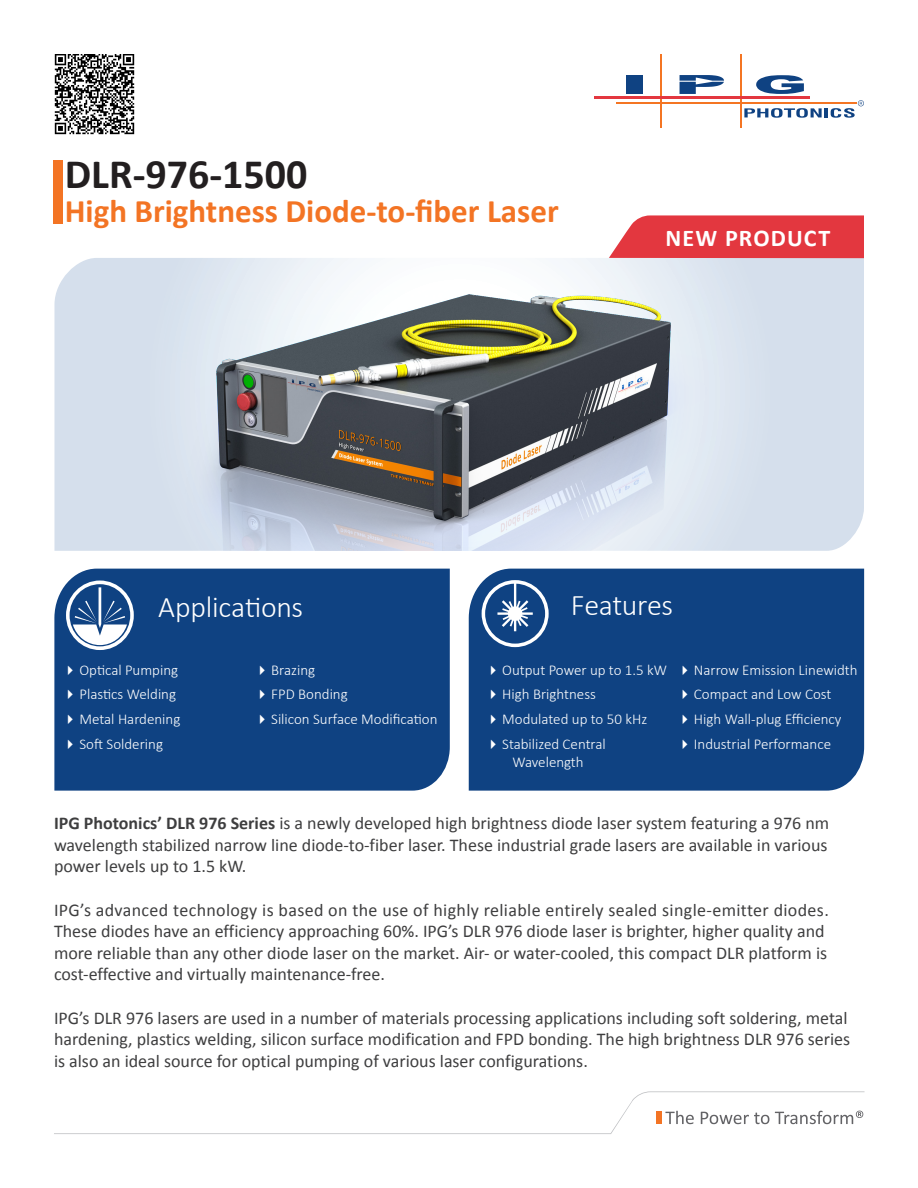
<style>
.page{position:relative;width:918px;height:1188px;background:#fff}
.page>*{position:absolute;margin:0;border:0;box-sizing:border-box;transform-origin:0 0}
.Heading{font:700 42px "Calibri";color:#231f20}
.Sub_Head{font:700 33px "Calibri";color:#f37424}
.t1{font:300 30px "Calibri";letter-spacing:-.01em;color:#fff}
.t2{font:700 24px "Calibri";letter-spacing:.045em;color:#fff}
.Body_Text{font:18px/21.6px "Calibri";color:#3e3e3f}
.t3{font:300 15px/18px "Calibri";color:#fff}
.s1{font-weight:700}
</style>
<div class="page">
<svg style="left:756px;top:75px;width:48px;height:19px"></svg>
<hr style="left:660px;top:54px;width:1px;height:74px;background:#f47523">
<hr style="left:617px;top:103px;width:240px;height:1px;background:#f47523">
<hr style="left:741px;top:54px;width:1px;height:74px;background:#f47523">
<hr style="left:594px;top:96px;width:215px;height:3px;background:#e3373f">
<svg style="left:744px;top:100px;width:120px;height:18px"></svg>
<div style="left:626px;top:75px;width:16px;height:6px;background:#0f4282"></div>
<div style="left:626px;top:82px;width:16px;height:12px;background:#0f4282"></div>
<svg style="left:680px;top:75px;width:44px;height:19px"></svg>
<svg style="left:54px;top:1091px;width:811px;height:43px"></svg>
<svg style="left:54px;top:223px;width:810px;height:328px"></svg>
<div style="left:54px;top:160px;width:9px;height:63px;background:#f37424"></div>
<svg style="left:609px;top:215px;width:255px;height:43px;background:#e4444c"></svg>
<img style="left:54px;top:54px;width:81px;height:80px">
<div style="left:469px;top:569px;width:395px;height:222px;background:#0f4282"></div>
<div style="left:54px;top:569px;width:396px;height:222px;background:#0f4282"></div>
<svg style="left:482px;top:580px;width:67px;height:67px"></svg>
<svg style="left:66px;top:581px;width:68px;height:69px"></svg>
<img style="left:165px;top:258px;width:552px;height:293px">
<svg style="left:68px;top:665px;width:5px;height:10px"></svg>
<svg style="left:68px;top:690px;width:5px;height:9px"></svg>
<svg style="left:68px;top:715px;width:5px;height:9px"></svg>
<svg style="left:68px;top:739px;width:5px;height:10px"></svg>
<svg style="left:260px;top:665px;width:5px;height:10px"></svg>
<svg style="left:260px;top:690px;width:5px;height:9px"></svg>
<svg style="left:260px;top:715px;width:5px;height:9px"></svg>
<svg style="left:491px;top:665px;width:5px;height:10px"></svg>
<svg style="left:491px;top:690px;width:5px;height:9px"></svg>
<svg style="left:491px;top:715px;width:5px;height:9px"></svg>
<svg style="left:491px;top:739px;width:5px;height:10px"></svg>
<svg style="left:683px;top:665px;width:4px;height:10px"></svg>
<svg style="left:683px;top:690px;width:4px;height:9px"></svg>
<svg style="left:683px;top:715px;width:4px;height:9px"></svg>
<svg style="left:683px;top:739px;width:4px;height:10px"></svg>
<p class="Heading" style="left:65px;top:147px;width:244px">DLR-976-1500</p>
<p class="Sub_Head" style="left:65px;top:190px;width:495px">High Brightness Diode-to-fiber Laser</p>
<p class="t2" style="left:666px;top:223px;width:166px">NEW PRODUCT</p>
<p class="t1" style="left:158px;top:588px;width:146px">Applications</p>
<p class="t1" style="left:571px;top:587px;width:104px">Features</p>
<p class="t3" style="left:80px;top:660px;width:100px">Optical Pumping</p>
<p class="t3" style="left:80px;top:685px;width:98px">Plastics Welding</p>
<p class="t3" style="left:80px;top:710px;width:102px">Metal Hardening</p>
<p class="t3" style="left:80px;top:735px;width:85px">Soft Soldering</p>
<p class="t3" style="left:271px;top:660px;width:46px">Brazing</p>
<p class="t3" style="left:271px;top:685px;width:78px">FPD Bonding</p>
<p class="t3" style="left:271px;top:710px;width:168px">Silicon Surface Modification</p>
<p class="t3" style="left:502px;top:660px;width:166px">Output Power up to 1.5 kW</p>
<p class="t3" style="left:502px;top:685px;width:95px">High Brightness</p>
<p class="t3" style="left:502px;top:710px;width:147px">Modulated up to 50 kHz</p>
<p class="t3" style="left:512px;top:735px;width:95px;text-indent:-10px">Stabilized Central<br>Wavelength</p>
<p class="t3" style="left:694px;top:660px;width:165px">Narrow Emission Linewidth</p>
<p class="t3" style="left:694px;top:685px;width:139px">Compact and Low Cost</p>
<p class="t3" style="left:694px;top:710px;width:149px">High Wall-plug Efficiency</p>
<p class="t3" style="left:694px;top:735px;width:139px">Industrial Performance</p>
<p class="Body_Text" style="left:54px;top:812px;width:777px;text-align:justify"><span class="s1">IPG Photonics’ DLR 976 Series</span> is a newly developed high brightness diode laser system featuring a 976 nm wavelength stabilized narrow line diode-to-fiber laser. These industrial grade lasers are available in various power levels up to 1.5 kW.</p>
<p class="Body_Text" style="left:54px;top:899px;width:776px">IPG’s advanced technology is based on the use of highly reliable entirely sealed single-emitter diodes.<br>These diodes have an efficiency approaching 60%. IPG’s DLR 976 diode laser is brighter, higher quality and more reliable than any other diode laser on the market. Air- or water-cooled, this compact DLR platform is cost-effective and virtually maintenance-free.</p>
<p class="Body_Text" style="left:54px;top:1007px;width:798px">IPG’s DLR 976 lasers are used in a number of materials processing applications including soft soldering, metal hardening, plastics welding, silicon surface modification and FPD bonding. The high brightness DLR 976 series is also an ideal source for optical pumping of various laser configurations.</p>
</div>
